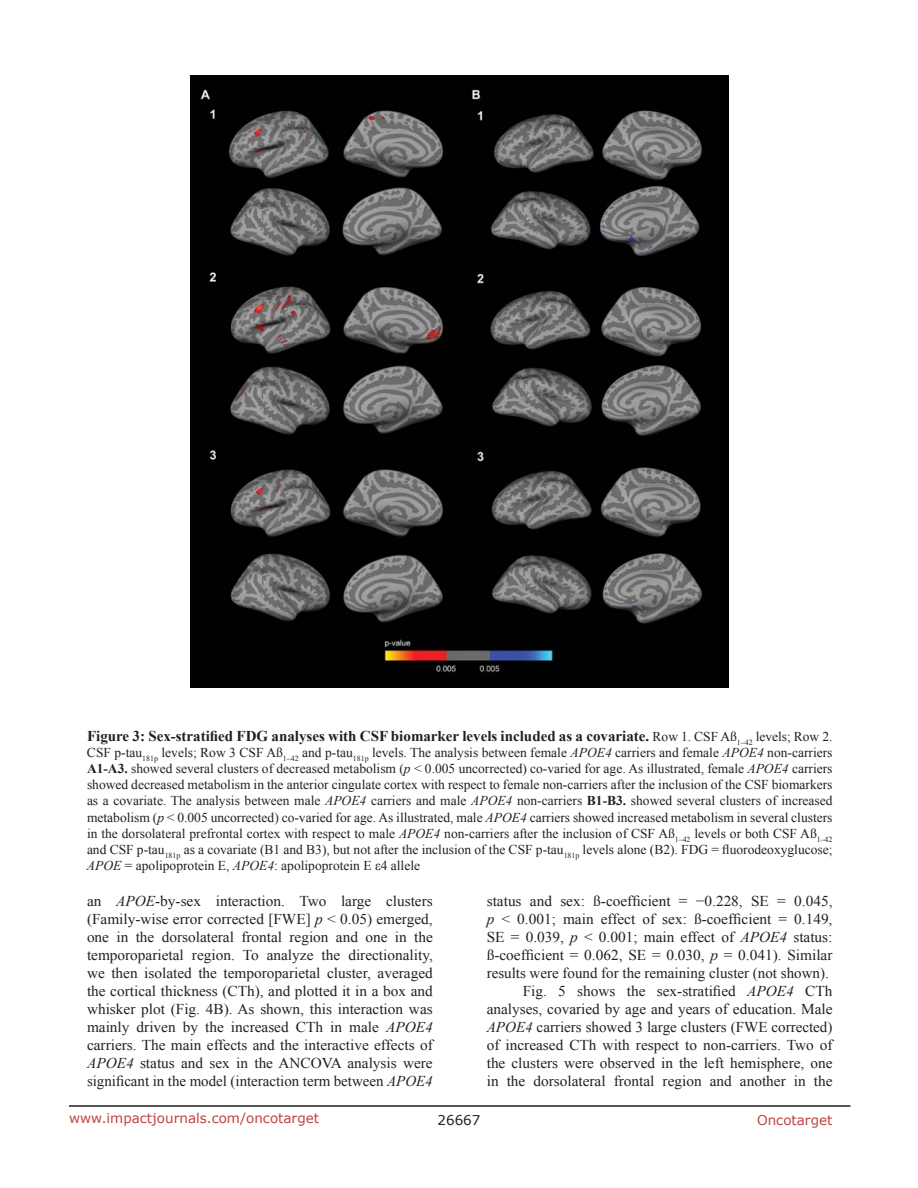
<style>
.page{position:relative;width:918px;height:1188px;background:#fff}
.page>*{position:absolute;margin:0;border:0;box-sizing:border-box;transform-origin:0 0}
.BodyText{font:15px/18px "Times New Roman";color:#231f20;text-align:justify}
.FigureText{font:700 15px "Times New Roman";color:#231f20}
.FigureText-2{font:13.5px/16.2px "Times New Roman";color:#231f20;text-align:justify}
.t1{font:13.5px "Verdana";color:#c24141}
.t2{font:13.5px "Verdana";color:#231f20}
.s1{font-weight:400;font-size:13.5px}
.s2{font-style:italic}
.s3{font-weight:700}
</style>
<div class="page">
<hr style="left:69px;top:1105px;width:781px;height:2px;background:#231f20">
<img style="left:191px;top:76px;width:538px;height:611px">
<p class="FigureText" style="left:87px;top:725px;width:747px">Figure 3: Sex-stratified FDG analyses with CSF biomarker levels included as a covariate. <span class="s1">Row 1. CSF Aß</span><sub>1–42</sub> <span class="s1">levels; Row 2.</span></p>
<p class="FigureText-2" style="left:87px;top:744px;width:747px">CSF p-tau<sub>181p</sub> levels; Row 3 CSF Aß<sub>1–42</sub> and p-tau<sub>181p</sub> levels. The analysis between female <span class="s2">APOE4</span> carriers and female <span class="s2">APOE4</span> non-carriers <span class="s3">A1-A3.</span> showed several clusters of decreased metabolism (<span class="s2">p</span> &lt; 0.005 uncorrected) co-varied for age. As illustrated, female <span class="s2">APOE4</span> carriers showed decreased metabolism in the anterior cingulate cortex with respect to female non-carriers after the inclusion of the CSF biomarkers as a covariate. The analysis between male <span class="s2">APOE4</span> carriers and male <span class="s2">APOE4</span> non-carriers <span class="s3">B1-B3.</span> showed several clusters of increased metabolism (<span class="s2">p</span> &lt; 0.005 uncorrected) co-varied for age. As illustrated, male <span class="s2">APOE4</span> carriers showed increased metabolism in several clusters in the dorsolateral prefrontal cortex with respect to male <span class="s2">APOE4</span> non-carriers after the inclusion of CSF Aß<sub>1–42</sub> levels or both CSF Aß<sub>1–42 </sub>and CSF p-tau<sub>181p</sub> as a covariate (B1 and B3), but not after the inclusion of the CSF p-tau<sub>181p</sub> levels alone (B2). FDG = fluorodeoxyglucose; <span class="s2">APOE</span> = apolipoprotein E, <span class="s2">APOE4</span>: apolipoprotein E ε4 allele</p>
<p class="BodyText" style="left:87px;top:892px;width:347px">an <span class="s2">APOE</span>-by-sex interaction. Two large clusters (Family-wise error corrected [FWE] <span class="s2">p</span> &lt; 0.05) emerged, one in the dorsolateral frontal region and one in the temporoparietal region. To analyze the directionality, we then isolated the temporoparietal cluster, averaged the cortical thickness (CTh), and plotted it in a box and whisker plot (Fig. 4B). As shown, this interaction was mainly driven by the increased CTh in male <span class="s2">APOE4 </span>carriers. The main effects and the interactive effects of <span class="s2">APOE4</span> status and sex in the ANCOVA analysis were significant in the model (interaction term between <span class="s2">APOE4</span></p>
<p class="BodyText" style="left:487px;top:892px;width:347px">status and sex: ß-coefficient = −0.228, SE = 0.045, <span class="s2">p</span> &lt; 0.001; main effect of sex: ß-coefficient = 0.149, SE = 0.039, <span class="s2">p</span> &lt; 0.001; main effect of <span class="s2">APOE4</span> status: ß-coefficient = 0.062, SE = 0.030, <span class="s2">p</span> = 0.041). Similar results were found for the remaining cluster (not shown).</p>
<p class="BodyText" style="left:487px;top:982px;width:347px;text-indent:36px">Fig. 5 shows the sex-stratified <span class="s2">APOE4</span> CTh analyses, covaried by age and years of education. Male <span class="s2">APOE4</span> carriers showed 3 large clusters (FWE corrected) of increased CTh with respect to non-carriers. Two of the clusters were observed in the left hemisphere, one in the dorsolateral frontal region and another in the</p>
<p class="t1" style="left:69px;top:1109px;width:252px">www.impactjournals.com/oncotarget</p>
<p class="t2" style="left:438px;top:1111px;width:44px">26667</p>
<p class="t1" style="left:757px;top:1111px;width:77px">Oncotarget</p>
</div>
